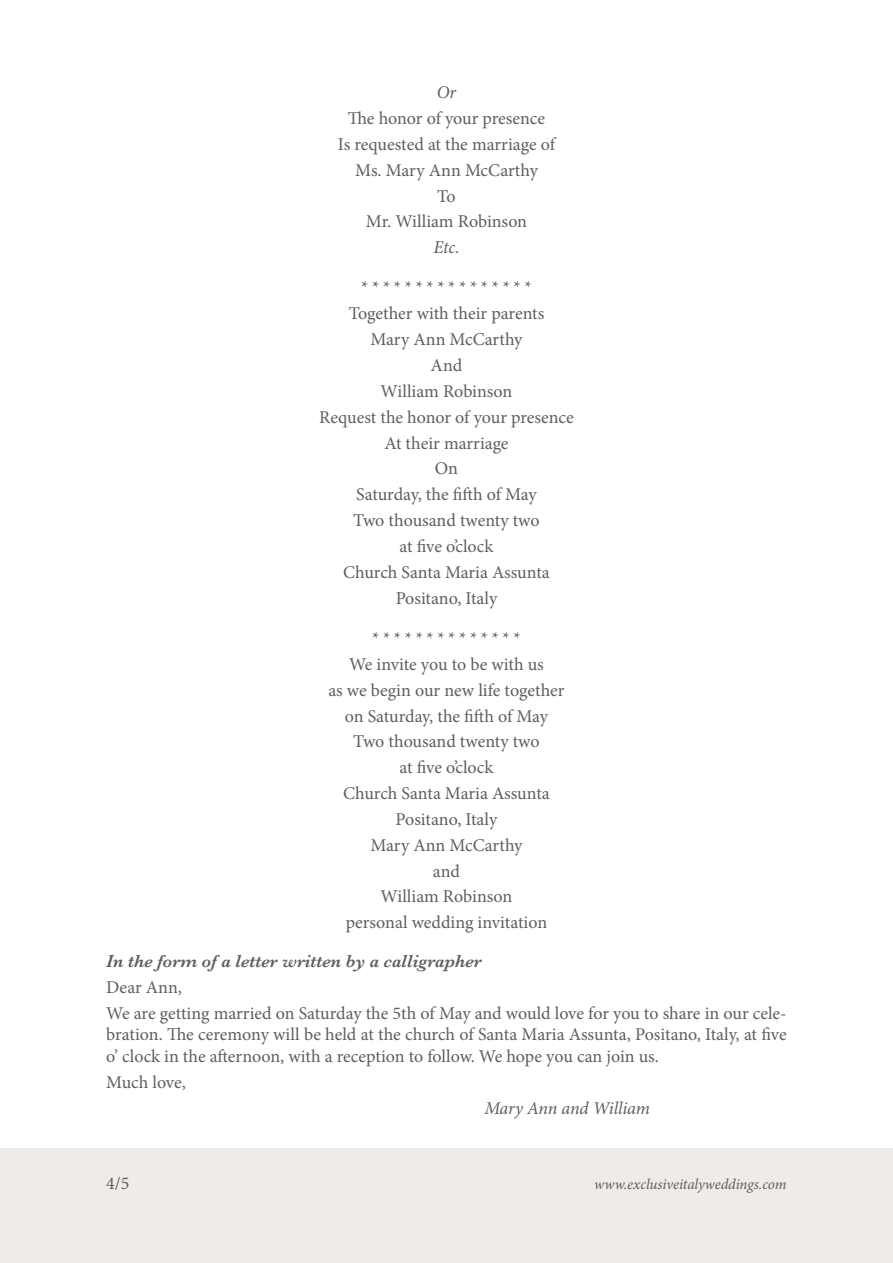
<style>
.page{position:relative;width:893px;height:1263px;background:#fff}
.page>*{position:absolute;margin:0;border:0;box-sizing:border-box;transform-origin:0 0}
.t1{font:18px/25.8px "Minion Pro";letter-spacing:-.005em;color:#615d59;text-align:center}
.t2{font:italic 600 18px "Baskerville";color:#615d59}
.t3{font:italic 18px "Minion Pro";letter-spacing:-.015em;color:#615d59}
.t4{font:italic 15px "Minion Pro";letter-spacing:-.005em;color:#615d59}
</style>
<div class="page">
<div style="left:0;top:1148px;width:893px;height:115px;background:#f0eae8"></div>
<p class="t3" style="left:437px;top:80px;width:21px">Or</p>
<p class="t1" style="left:338px;top:105px;width:219px">The honor of your presence<br>Is requested at the marriage of<br>Ms. Mary Ann McCarthy<br>To<br>Mr. William Robinson</p>
<p class="t3" style="left:433px;top:235px;width:28px">Etc.</p>
<p class="t1" style="left:319px;top:275px;width:256px">****************<br>Together with their parents<br>Mary Ann McCarthy<br>And<br>William Robinson<br>Request the honor of your presence<br>At their marriage<br>On<br>Saturday, the fifth of May<br>Two thousand twenty two<br>at five o’clock<br>Church Santa Maria Assunta<br>Positano, Italy</p>
<p class="t1" style="left:328px;top:625px;width:238px">**************<br>We invite you to be with us<br>as we begin our new life together on Saturday, the fifth of May<br>Two thousand twenty two<br>at five o’clock<br>Church Santa Maria Assunta<br>Positano, Italy<br>Mary Ann McCarthy<br>and<br>William Robinson<br>personal wedding invitation</p>
<p class="t2" style="left:106px;top:949px;width:377px">In the form of a letter written by a calligrapher</p>
<p class="t1" style="left:106px;top:974px;width:682px;text-align:left">Dear Ann,<br>We are getting married on Saturday the 5th of May and would love for you to share in our cele-</p>
<p class="t1" style="left:106px;top:1024px;width:682px;line-height:21.6px;text-align:left">bration. The ceremony will be held at the church of Santa Maria Assunta, Positano, Italy, at five o’ clock in the afternoon, with a reception to follow. We hope you can join us.</p>
<p class="t1" style="left:106px;top:1069px;width:81px">Much love,</p>
<p class="t3" style="left:484px;top:1095px;width:167px">Mary Ann and William</p>
<p class="t1" style="left:106px;top:1170px;width:25px">4/5</p>
<p class="t4" style="left:594px;top:1174px;width:194px">www.exclusiveitalyweddings.com</p>
</div>
